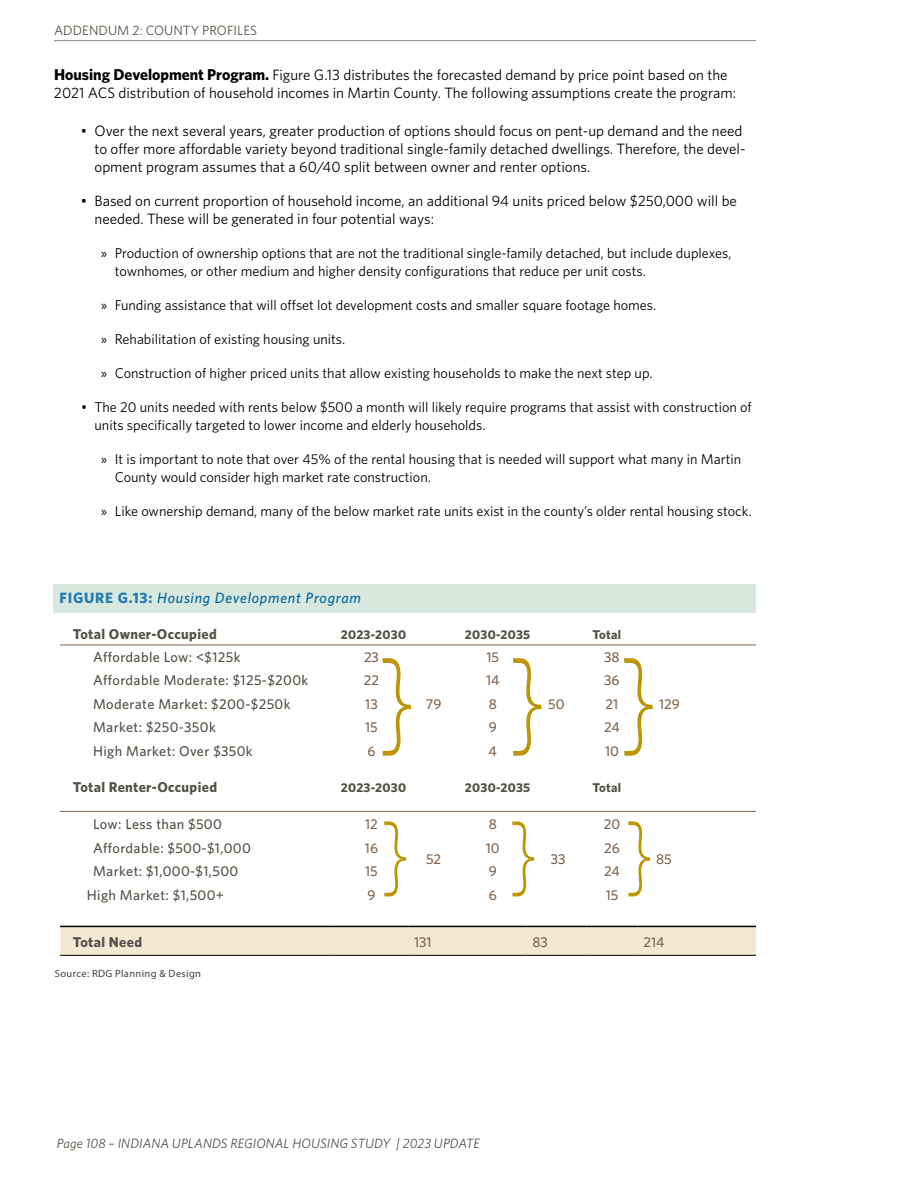
<style>
.page{position:relative;width:918px;height:1188px;background:#fff}
.page>*{position:absolute;margin:0;border:0;box-sizing:border-box;transform-origin:0 0}
.t1{font:300 122.4px "Whitney";color:#bb9606;scale:.67 1}
.t2{font:300 94.2px "Whitney";color:#bb9606;scale:.67 1}
.t3{font:15px/18px "Whitney";color:#000}
.t4{font:italic 500 15px "Whitney";letter-spacing:.05em;color:#0067a2}
.t5{font:14.25px/18px "Whitney";color:#000}
.t6{font:500 14.25px "Whitney";letter-spacing:.025em;color:#535247}
.t7{font:500 14.25px "Whitney";color:#80624a}
.t8{font:700 14.25px "Whitney";letter-spacing:.025em;color:#535247}
.t9{font:italic 13.5px "Whitney";letter-spacing:.01em;color:#535247}
.t10{font:13.5px "Whitney";color:#535247}
.t11{font:700 12.75px "Whitney";letter-spacing:.02em;color:#535247}
.t12{font:10.5px "Myriad Pro";letter-spacing:.035em;color:#414042}
.s1{font-weight:700;font-size:15.75px}
.s2{font-family:"Myriad Pro"}
.s3{font-weight:700;font-style:normal;color:#247bb0}
</style>
<div class="page">
<div style="left:53px;top:584px;width:702px;height:29px;background:#d8e8de"></div>
<svg style="left:60px;top:927px;width:696px;height:28px;background:#efe4ce"></svg>
<hr style="left:60px;top:645px;width:275px;height:1px;background:#80624a">
<hr style="left:335px;top:645px;width:73px;height:1px;background:#80624a">
<hr style="left:408px;top:645px;width:51px;height:1px;background:#80624a">
<hr style="left:459px;top:645px;width:67px;height:1px;background:#80624a">
<hr style="left:526px;top:645px;width:60px;height:1px;background:#80624a">
<hr style="left:586px;top:645px;width:52px;height:1px;background:#80624a">
<hr style="left:638px;top:645px;width:118px;height:1px;background:#80624a">
<hr style="left:60px;top:811px;width:275px;height:1px;background:#80624a">
<hr style="left:335px;top:811px;width:73px;height:1px;background:#80624a">
<hr style="left:408px;top:811px;width:51px;height:1px;background:#80624a">
<hr style="left:459px;top:811px;width:67px;height:1px;background:#80624a">
<hr style="left:526px;top:811px;width:60px;height:1px;background:#80624a">
<hr style="left:586px;top:811px;width:52px;height:1px;background:#80624a">
<hr style="left:638px;top:811px;width:118px;height:1px;background:#80624a">
<hr style="left:60px;top:955px;width:275px;height:1px;background:#000">
<hr style="left:335px;top:955px;width:73px;height:1px;background:#000">
<hr style="left:408px;top:955px;width:51px;height:1px;background:#000">
<hr style="left:459px;top:955px;width:67px;height:1px;background:#000">
<hr style="left:526px;top:955px;width:60px;height:1px;background:#000">
<hr style="left:586px;top:955px;width:52px;height:1px;background:#000">
<hr style="left:638px;top:955px;width:118px;height:1px;background:#000">
<hr style="left:60px;top:926px;width:275px;height:1px;background:#000">
<hr style="left:335px;top:926px;width:73px;height:1px;background:#000">
<hr style="left:408px;top:926px;width:51px;height:1px;background:#000">
<hr style="left:459px;top:926px;width:67px;height:1px;background:#000">
<hr style="left:526px;top:926px;width:60px;height:1px;background:#000">
<hr style="left:586px;top:926px;width:52px;height:1px;background:#000">
<hr style="left:638px;top:926px;width:118px;height:1px;background:#000">
<hr style="left:54px;top:40px;width:702px;height:1px;background:#99948d">
<p class="t10" style="left:54px;top:21px;width:205px">ADDENDUM 2: COUNTY PROFILES</p>
<p class="t3" style="left:54px;top:66px;width:684px"><span class="s1">Housing Development Program.</span> Figure G.13 distributes the forecasted demand by price point based on the<br>2021 ACS distribution of household incomes in Martin County. The following assumptions create the program:</p>
<p class="t3" style="left:94px;top:122px;width:653px;text-indent:-13px">• Over the next several years, greater production of options should focus on pent-up demand and the need to offer more affordable variety beyond traditional single-family detached dwellings. Therefore, the devel&shy;opment program assumes that a 60/40 split between owner and renter options.</p>
<p class="t3" style="left:94px;top:192px;width:644px;text-indent:-13px">• Based on current proportion of household income, an additional 94 units priced below $250,000 will be needed. These will be generated in four potential ways:</p>
<p class="t5" style="left:115px;top:244px;width:618px;text-indent:-13px"><span class="s2">»</span> Production of ownership options that are not the traditional single-family detached, but include duplexes, townhomes, or other medium and higher density configurations that reduce per unit costs.</p>
<p class="t5" style="left:101px;top:296px;width:557px"><span class="s2">»</span> Funding assistance that will offset lot development costs and smaller square footage homes.</p>
<p class="t5" style="left:101px;top:330px;width:246px"><span class="s2">»</span> Rehabilitation of existing housing units.</p>
<p class="t5" style="left:101px;top:364px;width:553px"><span class="s2">»</span> Construction of higher priced units that allow existing households to make the next step up.</p>
<p class="t5" style="left:94px;top:398px;width:659px;text-indent:-13px">• The 20 units needed with rents below $500 a month will likely require programs that assist with construction of units specifically targeted to lower income and elderly households.</p>
<p class="t5" style="left:115px;top:450px;width:628px;text-indent:-13px"><span class="s2">»</span> It is important to note that over 45% of the rental housing that is needed will support what many in Martin<br>County would consider high market rate construction.</p>
<p class="t5" style="left:101px;top:501px;width:652px"><span class="s2">»</span> Like ownership demand, many of the below market rate units exist in the county’s older rental housing stock.</p>
<p class="t4" style="left:59px;top:588px;width:303px"><span class="s3">FIGURE G.13:</span> Housing Development Program</p>
<p class="t8" style="left:73px;top:624px;width:145px">Total Owner-Occupied</p>
<p class="t11" style="left:341px;top:626px;width:67px">2023-2030</p>
<p class="t11" style="left:465px;top:626px;width:67px">2030-2035</p>
<p class="t11" style="left:592px;top:626px;width:30px">Total</p>
<p class="t6" style="left:93px;top:648px;width:149px">Affordable Low: &lt;$125k</p>
<p class="t7" style="left:364px;top:648px;width:16px">23</p>
<p class="t7" style="left:426px;top:694px;width:17px">79</p>
<p class="t7" style="left:604px;top:648px;width:17px">38</p>
<p class="t7" style="left:486px;top:648px;width:14px">15</p>
<h1 class="t1" style="left:377px;top:618px;width:419px">} }}</h1>
<p class="t6" style="left:93px;top:671px;width:217px">Affordable Moderate: $125-$200k</p>
<p class="t7" style="left:364px;top:671px;width:17px">22</p>
<p class="t7" style="left:486px;top:671px;width:15px">14</p>
<p class="t7" style="left:604px;top:671px;width:17px">36</p>
<p class="t6" style="left:93px;top:694px;width:199px">Moderate Market: $200-$250k</p>
<p class="t7" style="left:365px;top:694px;width:14px">13</p>
<p class="t7" style="left:489px;top:694px;width:10px">8</p>
<p class="t7" style="left:606px;top:694px;width:14px">21</p>
<p class="t6" style="left:93px;top:718px;width:124px">Market: $250-350k</p>
<p class="t7" style="left:365px;top:718px;width:14px">15</p>
<p class="t7" style="left:489px;top:718px;width:10px">9</p>
<p class="t7" style="left:604px;top:718px;width:17px">24</p>
<p class="t6" style="left:93px;top:741px;width:161px">High Market: Over $350k</p>
<p class="t7" style="left:367px;top:741px;width:10px">6</p>
<p class="t7" style="left:489px;top:741px;width:10px">4</p>
<p class="t7" style="left:605px;top:741px;width:15px">10</p>
<p class="t8" style="left:73px;top:778px;width:146px">Total Renter-Occupied</p>
<p class="t11" style="left:341px;top:779px;width:67px">2023-2030</p>
<p class="t11" style="left:465px;top:779px;width:67px">2030-2035</p>
<p class="t11" style="left:592px;top:779px;width:30px">Total</p>
<p class="t6" style="left:93px;top:814px;width:130px">Low: Less than $500</p>
<p class="t7" style="left:365px;top:815px;width:14px">12</p>
<p class="t7" style="left:426px;top:850px;width:17px">52</p>
<p class="t7" style="left:548px;top:694px;width:18px">50</p>
<p class="t7" style="left:659px;top:694px;width:22px">129</p>
<p class="t7" style="left:489px;top:815px;width:10px">8</p>
<p class="t7" style="left:604px;top:815px;width:18px">20</p>
<h2 class="t2" style="left:380px;top:791px;width:409px">}}}</h2>
<p class="t6" style="left:93px;top:838px;width:159px">Affordable: $500-$1,000</p>
<p class="t7" style="left:365px;top:838px;width:15px">16</p>
<p class="t7" style="left:486px;top:838px;width:15px">10</p>
<p class="t7" style="left:604px;top:838px;width:17px">26</p>
<p class="t6" style="left:93px;top:862px;width:147px">Market: $1,000-$1,500</p>
<p class="t7" style="left:365px;top:862px;width:14px">15</p>
<p class="t7" style="left:489px;top:862px;width:10px">9</p>
<p class="t7" style="left:604px;top:862px;width:17px">24</p>
<p class="t6" style="left:87px;top:886px;width:139px">High Market: $1,500+</p>
<p class="t7" style="left:367px;top:886px;width:10px">9</p>
<p class="t7" style="left:489px;top:886px;width:10px">6</p>
<p class="t7" style="left:606px;top:886px;width:14px">15</p>
<p class="t8" style="left:73px;top:932px;width:71px">Total Need</p>
<p class="t7" style="left:414px;top:932px;width:19px">131</p>
<p class="t7" style="left:532px;top:932px;width:17px">83</p>
<p class="t7" style="left:644px;top:932px;width:23px">214</p>
<p class="t12" style="left:55px;top:968px;width:148px">Source: RDG Planning &amp; Design</p>
<p class="t7" style="left:551px;top:850px;width:16px">33</p>
<p class="t7" style="left:656px;top:850px;width:17px">85</p>
<p class="t9" style="left:57px;top:1134px;width:425px">Page 108 – INDIANA UPLANDS REGIONAL HOUSING STUDY | 2023 UPDATE</p>
</div>
